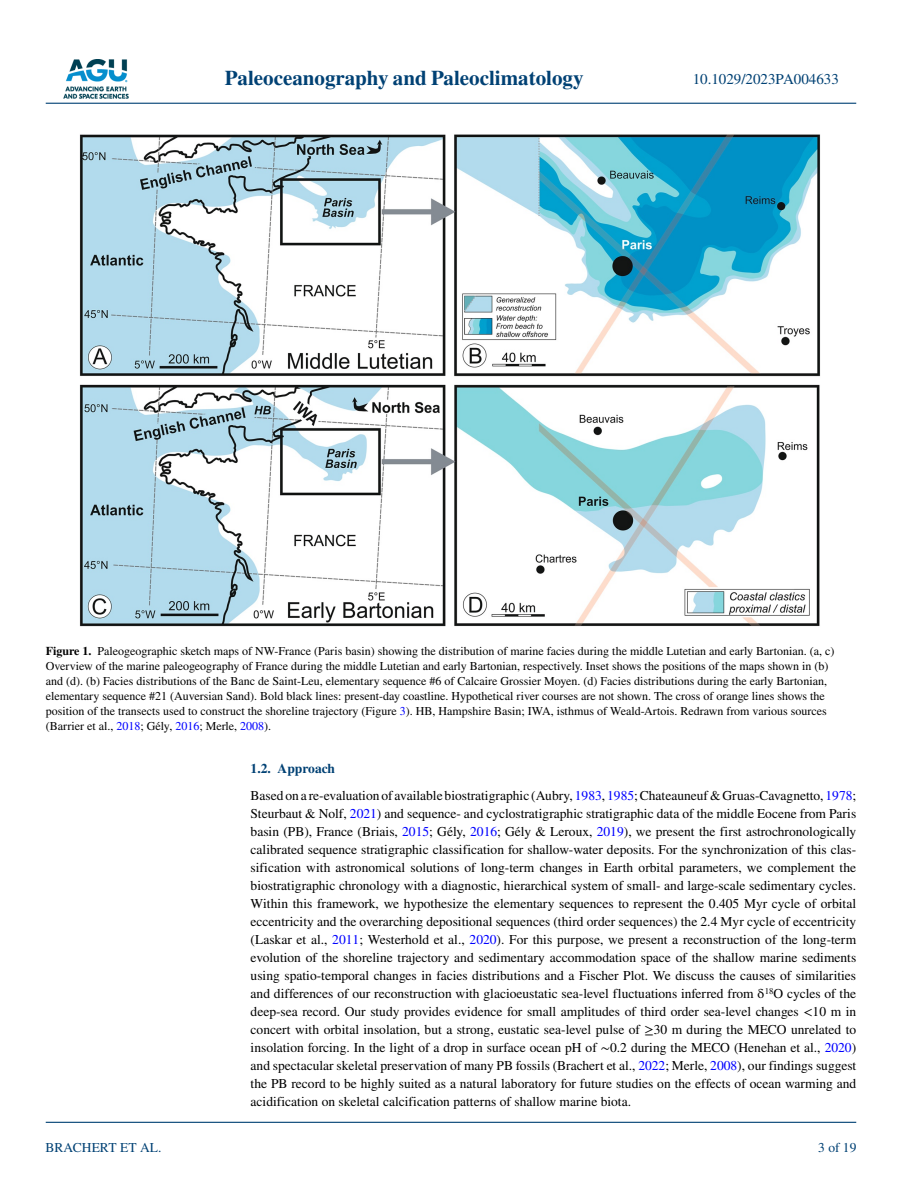
<style>
.page{position:relative;width:902px;height:1183px;background:#fff}
.page>*{position:absolute;margin:0;border:0;box-sizing:border-box;transform-origin:0 0}
.t1{font:700 21px "STIX";color:#004174}
.t2{font:15px "STIX";color:#004174}
.t3{font:13.5px/18px "STIX";color:#000}
.t4{font:13.5px "STIX";color:#004174}
.t5{font:12px/15px "STIX";color:#000}
.s1{font-weight:700}
.s2{color:#00f}
.s3{font-weight:700;color:#004174}
</style>
<div class="page">
<img style="left:63px;top:60px;width:65px;height:39px">
<hr style="left:46px;top:103px;width:810px;height:1px;background:#004174">
<hr style="left:46px;top:1121px;width:810px;height:1px;background:#004174">
<img style="left:80px;top:134px;width:740px;height:492px">
<h1 class="t1" style="left:225px;top:66px;width:360px">Paleoceanography and Paleoclimatology</h1>
<p class="t2" style="left:692px;top:69px;width:148px">10.1029/2023PA004633</p>
<p class="t5" style="left:46px;top:643px;width:790px"><span class="s1">Figure 1.</span> Paleogeographic sketch maps of NW-France (Paris basin) showing the distribution of marine facies during the middle Lutetian and early Bartonian. (a, c)<br>Overview of the marine paleogeography of France during the middle Lutetian and early Bartonian, respectively. Inset shows the positions of the maps shown in (b) and (d). (b) Facies distributions of the Banc de Saint-Leu, elementary sequence #6 of Calcaire Grossier Moyen. (d) Facies distributions during the early Bartonian, elementary sequence #21 (Auversian Sand). Bold black lines: present-day coastline. Hypothetical river courses are not shown. The cross of orange lines shows the position of the transects used to construct the shoreline trajectory (Figure <span class="s2">3</span>). HB, Hampshire Basin; IWA, isthmus of Weald-Artois. Redrawn from various sources (Barrier et al., <span class="s2">2018</span>; Gély, <span class="s2">2016</span>; Merle, <span class="s2">2008</span>).</p>
<p class="t4" style="left:45px;top:1138px;width:117px">BRACHERT ET AL.</p>
<p class="t3" style="left:250px;top:755px;width:607px;line-height:27px"><span class="s3">1.2. Approach<br></span>Based on a re-evaluation of available biostratigraphic (Aubry, <span class="s2">1983</span>, <span class="s2">1985</span>; Chateauneuf &amp; Gruas-Cavagnetto, <span class="s2">1978</span>;</p>
<p class="t3" style="left:250px;top:805px;width:607px;text-align:justify">Steurbaut &amp; Nolf, <span class="s2">2021</span>) and sequence- and cyclostratigraphic stratigraphic data of the middle Eocene from Paris basin (PB), France (Briais, <span class="s2">2015</span>; Gély, <span class="s2">2016</span>; Gély &amp; Leroux, <span class="s2">2019</span>), we present the first astrochronologically calibrated sequence stratigraphic classification for shallow-water deposits. For the synchronization of this clas&shy;sification with astronomical solutions of long-term changes in Earth orbital parameters, we complement the biostratigraphic chronology with a diagnostic, hierarchical system of small- and large-scale sedimentary cycles.<br>Within this framework, we hypothesize the elementary sequences to represent the 0.405 Myr cycle of orbital eccentricity and the overarching depositional sequences (third order sequences) the 2.4 Myr cycle of eccentricity (Laskar et al., <span class="s2">2011</span>; Westerhold et al., <span class="s2">2020</span>). For this purpose, we present a reconstruction of the long-term evolution of the shoreline trajectory and sedimentary accommodation space of the shallow marine sediments using spatio-temporal changes in facies distributions and a Fischer Plot. We discuss the causes of similarities and differences of our reconstruction with glacioeustatic sea-level fluctuations inferred from δ<sup>18</sup>O cycles of the deep-sea record. Our study provides evidence for small amplitudes of third order sea-level changes &lt;10 m in concert with orbital insolation, but a strong, eustatic sea-level pulse of ≥30 m during the MECO unrelated to insolation forcing. In the light of a drop in surface ocean pH of ∼0.2 during the MECO (Henehan et al., <span class="s2">2020</span>) and spectacular skeletal preservation of many PB fossils (Brachert et al., <span class="s2">2022</span>; Merle, <span class="s2">2008</span>), our findings suggest the PB record to be highly suited as a natural laboratory for future studies on the effects of ocean warming and acidification on skeletal calcification patterns of shallow marine biota.</p>
<p class="t4" style="left:818px;top:1138px;width:40px">3 of 19</p>
</div>
